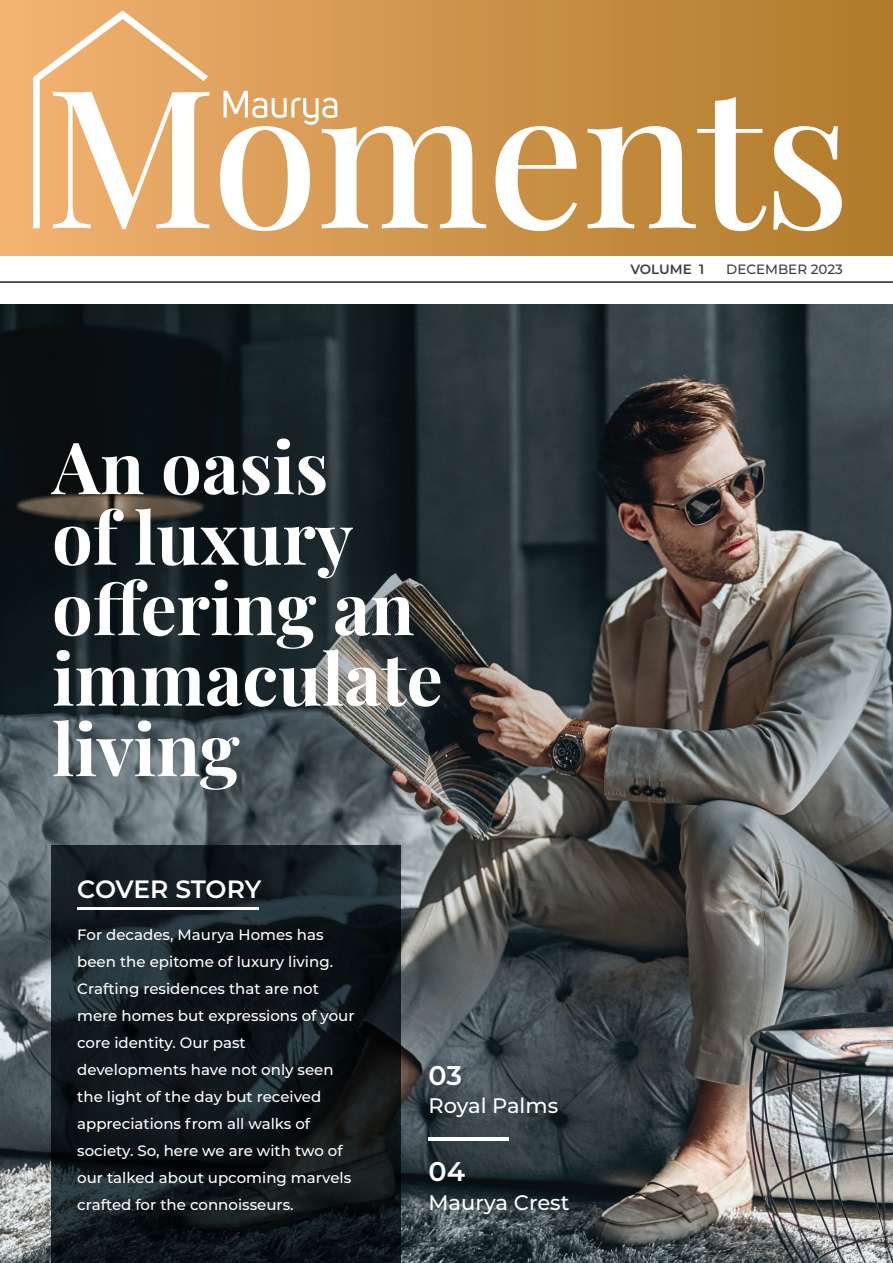
<style>
.page{position:relative;width:893px;height:1263px;background:#fff}
.page>*{position:absolute;margin:0;border:0;box-sizing:border-box;transform-origin:0 0}
.t1{font:72px/70.5px "Playfair Display";color:#fff}
.t2{font:600 27px "Montserrat";color:#fff}
.t3{font:600 25.05px "Montserrat";letter-spacing:-.01em;color:#fff}
.t4{font:500 21px "Montserrat";color:#fff}
.t5{font:500 15px/27px "Montserrat";color:#fff}
.t6{font:500 13.5px "Montserrat";color:#3e3e3f}
.t7{font:600 13.5px "Montserrat";color:#3e3e3f}
</style>
<div class="page">
<div style="left:0;top:0;width:893px;height:256px;background:linear-gradient(to right,#f2b272,#af7928)"></div>
<img style="left:0;top:304px;width:893px;height:959px">
<hr style="left:0;top:281px;width:893px;height:2px;background:#231f20">
<svg style="left:51px;top:846px;width:349px;height:417px;background:#121a1e"></svg>
<hr style="left:77px;top:907px;width:182px;height:3px;background:#fff">
<hr style="left:428px;top:1137px;width:81px;height:3px;background:#fff">
<svg style="left:33px;top:11px;width:176px;height:218px"></svg>
<svg style="left:220px;top:91px;width:266px;height:140px"></svg>
<svg style="left:495px;top:126px;width:82px;height:105px"></svg>
<svg style="left:588px;top:97px;width:178px;height:134px"></svg>
<svg style="left:773px;top:126px;width:69px;height:105px"></svg>
<p class="t7" style="left:630px;top:259px;width:76px">VOLUME 1</p>
<p class="t6" style="left:726px;top:259px;width:118px">DECEMBER 2023</p>
<h1 class="t1" style="left:52px;top:426px;width:392px">An oasis<br>of luxury offering an immaculate living</h1>
<h3 class="t3" style="left:77px;top:871px;width:186px">COVER STORY</h3>
<p class="t5" style="left:77px;top:921px;width:279px">For decades, Maurya Homes has been the epitome of luxury living.<br>Crafting residences that are not mere homes but expressions of your core identity. Our past developments have not only seen the light of the day but received appreciations from all walks of society. So, here we are with two of our talked about upcoming marvels crafted for the connoisseurs.</p>
<h2 class="t2" style="left:428px;top:1056px;width:35px">03</h2>
<h3 class="t4" style="left:428px;top:1091px;width:131px">Royal Palms</h3>
<h2 class="t2" style="left:428px;top:1152px;width:38px">04</h2>
<h3 class="t4" style="left:428px;top:1188px;width:142px">Maurya Crest</h3>
</div>
